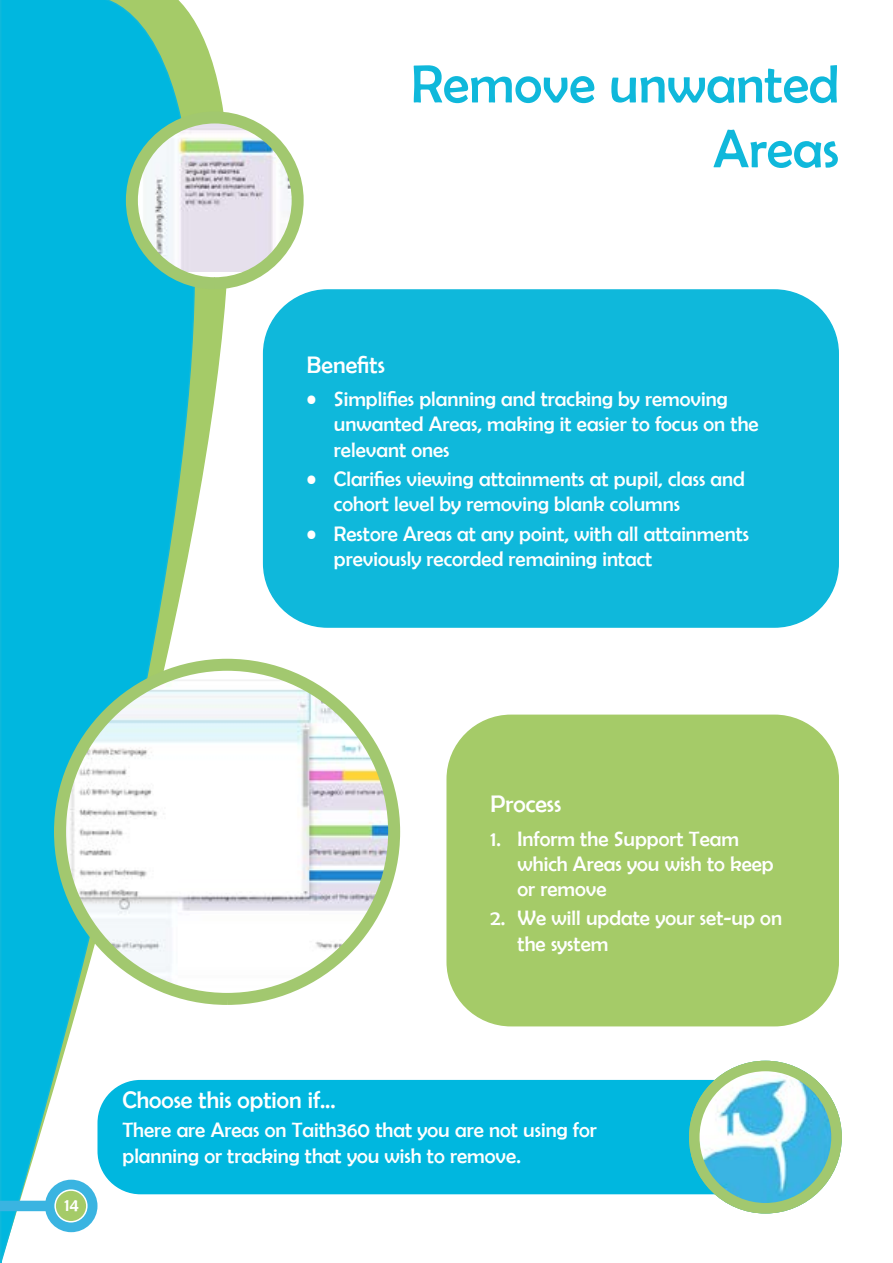
<style>
.page{position:relative;width:893px;height:1263px;background:#fff}
.page>*{position:absolute;margin:0;border:0;box-sizing:border-box;transform-origin:0 0}
.t1{font:54px/64.8px "Berlin Sans FB";color:#0fb8db;text-align:right}
.t2{font:24px "Berlin Sans FB";color:#fff}
.t3{font:21px/25.2px "Berlin Sans FB";color:#fff}
.t4{font:18px "Berlin Sans FB";color:#fff}
</style>
<div class="page">
<svg style="left:0;top:0;width:371px;height:1263px"></svg>
<div style="left:0;top:1201px;width:50px;height:10px;background:#3ab4e1"></div>
<div style="left:45px;top:1180px;width:52px;height:52px;border:10px solid #3ab4e1;border-radius:50%"></div>
<div style="left:55px;top:1190px;width:32px;height:32px;background:#a5cb68;border-radius:50%"></div>
<div style="left:54px;top:1189px;width:34px;height:33px;border:2px solid #fff;border-radius:50%"></div>
<div style="left:98px;top:1081px;width:659px;height:112px;background:#00b7df;border-radius:42px"></div>
<div style="left:97px;top:1080px;width:661px;height:114px;border:2px solid #00b7df;border-radius:42px"></div>
<img style="left:694px;top:1066px;width:142px;height:142px;border-radius:71px">
<div style="left:689px;top:1061px;width:153px;height:152px;border:10px solid #a2c86f;border-radius:50%"></div>
<img style="left:60px;top:665px;width:334px;height:334px;border-radius:167px">
<div style="left:54px;top:659px;width:346px;height:346px;border:12px solid #a2c86f;border-radius:50%"></div>
<img style="left:132px;top:117px;width:166px;height:155px">
<div style="left:126px;top:111px;width:178px;height:178px;border:12px solid #a2c86f;border-radius:50%"></div>
<div style="left:264px;top:290px;width:574px;height:337px;background:#0fb8db;border-radius:64px"></div>
<div style="left:263px;top:289px;width:576px;height:339px;border:2px solid #0fb8db;border-radius:64px"></div>
<div style="left:447px;top:715px;width:391px;height:311px;background:#a5cb68;border-radius:64px"></div>
<div style="left:446px;top:715px;width:393px;height:311px;border:2px solid #a5cb68;border-radius:64px"></div>
<h1 class="t1" style="left:411px;top:51px;width:429px">Remove unwanted<br>Areas</h1>
<p class="t2" style="left:307px;top:351px;width:79px">Benefits</p>
<p class="t3" style="left:334px;top:386px;width:426px;text-indent:-27px">• Simplifies planning and tracking by removing unwanted Areas, making it easier to focus on the relevant ones</p>
<p class="t3" style="left:334px;top:466px;width:412px;text-indent:-27px">• Clarifies viewing attainments at pupil, class and cohort level by removing blank columns</p>
<p class="t3" style="left:334px;top:521px;width:417px;text-indent:-27px">• Restore Areas at any point, with all attainments previously recorded remaining intact</p>
<p class="t2" style="left:490px;top:790px;width:72px">Process</p>
<p class="t3" style="left:517px;top:826px;width:258px;text-indent:-27px">1. Inform the Support Team which Areas you wish to keep or remove</p>
<p class="t3" style="left:517px;top:905px;width:266px;text-indent:-27px">2. We will update your set-up on the system</p>
<p class="t4" style="left:65px;top:1195px;width:16px">14</p>
<p class="t2" style="left:122px;top:1086px;width:215px">Choose this option if...</p>
<p class="t3" style="left:122px;top:1117px;width:476px">There are Areas on Taith360 that you are not using for planning or tracking that you wish to remove.</p>
</div>
